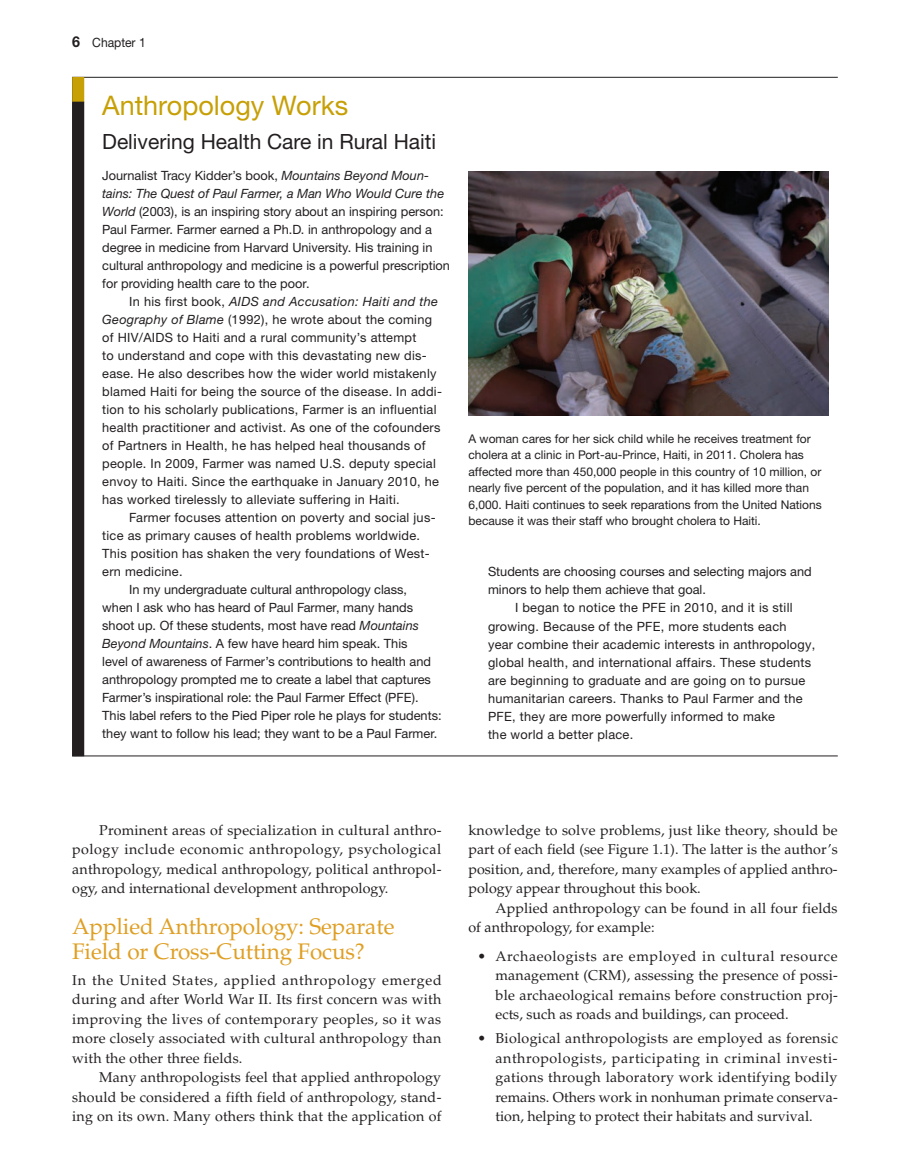
<style>
.page{position:relative;width:919px;height:1175px;background:#fff}
.page>*{position:absolute;margin:0;border:0;box-sizing:border-box;transform-origin:0 0}
.t1{font:27px "Helvetica Neue LTW1 G";color:#c7a006}
.t2{font:22.5px/25.5px "Palatino LT Pro";letter-spacing:-.005em;color:#df9f24}
.t3{font:21px "Helvetica Neue LTW1 G";color:#231f20}
.t4{font:14.25px/19.5px "Palatino LT Pro";color:#231f20;text-align:justify}
.t5{font:12.75px/18px "Helvetica Neue LTW1 G";letter-spacing:.02em;color:#231f20}
.t6{font:12.75px/18px "Helvetica Neue LTW1 G";color:#231f20}
.t7{font:12.75px "Helvetica Neue LTW1 G";color:#231f20;scale:.95 1}
.t8{font:12px/16.5px "Helvetica Neue LTW1 G";color:#231f20}
.s1{font-weight:700;font-size:15px}
.s2{font-style:italic}
</style>
<div class="page">
<div style="left:72px;top:77px;width:12px;height:25px;background:#c7a006"></div>
<div style="left:72px;top:102px;width:12px;height:654px;background:#231f20"></div>
<img style="left:468px;top:171px;width:360px;height:245px">
<p class="t7" style="left:72px;top:34px;width:79px"><span class="s1">6</span> Chapter 1</p>
<h1 class="t1" style="left:102px;top:88px;width:247px">Anthropology Works</h1>
<h3 class="t3" style="left:102px;top:128px;width:335px">Delivering Health Care in Rural Haiti</h3>
<p class="t6" style="left:102px;top:167px;width:349px">Journalist Tracy Kidder’s book, <span class="s2">Mountains Beyond Moun&shy;tains: The Quest of Paul Farmer, a Man Who Would Cure the World</span> (2003), is an inspiring story about an inspiring person:<br>Paul Farmer. Farmer earned a Ph.D. in anthropology and a degree in medicine from Harvard University. His training in cultural anthropology and medicine is a powerful prescription for providing health care to the poor.</p>
<p class="t5" style="left:102px;top:293px;width:341px;text-indent:27px">In his first book, <span class="s2">AIDS and Accusation: Haiti and the Geography of Blame</span> (1992), he wrote about the coming of HIV/AIDS to Haiti and a rural community’s attempt<br>to understand and cope with this devastating new dis&shy;ease. He also describes how the wider world mistakenly blamed Haiti for being the source of the disease. In addi&shy;tion to his scholarly publications, Farmer is an influential health practitioner and activist. As one of the cofounders of Partners in Health, he has helped heal thousands of people. In 2009, Farmer was named U.S. deputy special envoy to Haiti. Since the earthquake in January 2010, he has worked tirelessly to alleviate suffering in Haiti.</p>
<p class="t5" style="left:129px;top:509px;width:308px">Farmer focuses attention on poverty and social jus-</p>
<p class="t5" style="left:102px;top:527px;width:319px">tice as primary causes of health problems worldwide.</p>
<p class="t5" style="left:102px;top:545px;width:329px">This position has shaken the very foundations of West-</p>
<p class="t5" style="left:102px;top:563px;width:82px">ern medicine.</p>
<p class="t6" style="left:129px;top:581px;width:279px">In my undergraduate cultural anthropology class,</p>
<p class="t6" style="left:102px;top:599px;width:312px">when I ask who has heard of Paul Farmer, many hands</p>
<p class="t6" style="left:102px;top:617px;width:318px">shoot up. Of these students, most have read <span class="s2">Mountains</span></p>
<p class="t6" style="left:102px;top:635px;width:307px"><span class="s2">Beyond Mountains</span>. A few have heard him speak. This</p>
<p class="t6" style="left:102px;top:653px;width:330px">level of awareness of Farmer’s contributions to health and</p>
<p class="t6" style="left:102px;top:671px;width:330px">anthropology prompted me to create a label that captures</p>
<p class="t6" style="left:102px;top:689px;width:318px">Farmer’s inspirational role: the Paul Farmer Effect (PFE).</p>
<p class="t6" style="left:102px;top:707px;width:341px">This label refers to the Pied Piper role he plays for students:</p>
<p class="t6" style="left:102px;top:725px;width:337px">they want to follow his lead; they want to be a Paul Farmer.</p>
<p class="t8" style="left:468px;top:430px;width:355px">A woman cares for her sick child while he receives treatment for cholera at a clinic in Port-au-Prince, Haiti, in 2011. Cholera has affected more than 450,000 people in this country of 10 million, or nearly five percent of the population, and it has killed more than 6,000. Haiti continues to seek reparations from the United Nations because it was their staff who brought cholera to Haiti.</p>
<p class="t6" style="left:488px;top:563px;width:325px">Students are choosing courses and selecting majors and minors to help them achieve that goal.</p>
<p class="t5" style="left:488px;top:599px;width:329px;text-indent:27px">I began to notice the PFE in 2010, and it is still growing. Because of the PFE, more students each<br>year combine their academic interests in anthropology, global health, and international affairs. These students are beginning to graduate and are going on to pursue humanitarian careers. Thanks to Paul Farmer and the PFE, they are more powerfully informed to make<br>the world a better place.</p>
<p class="t4" style="left:72px;top:820px;width:371px;text-indent:27px">Prominent areas of specialization in cultural anthro&shy;pology include economic anthropology, psychological anthropology, medical anthropology, political anthropol&shy;ogy, and international development anthropology.</p>
<h2 class="t2" style="left:72px;top:914px;width:324px">Applied Anthropology: Separate<br>Field or Cross-Cutting Focus?</h2>
<p class="t4" style="left:72px;top:970px;width:371px">In the United States, applied anthropology emerged during and after World War II. Its first concern was with improving the lives of contemporary peoples, so it was more closely associated with cultural anthropology than with the other three fields.</p>
<p class="t4" style="left:72px;top:1068px;width:371px;text-indent:27px">Many anthropologists feel that applied anthropology should be considered a fifth field of anthropology, stand&shy;ing on its own. Many others think that the application of</p>
<p class="t4" style="left:468px;top:820px;width:371px">knowledge to solve problems, just like theory, should be part of each field (see Figure 1.1). The latter is the author’s position, and, therefore, many examples of applied anthro&shy;pology appear throughout this book.</p>
<p class="t4" style="left:468px;top:898px;width:370px;text-indent:27px">Applied anthropology can be found in all four fields of anthropology, for example:</p>
<p class="t4" style="left:495px;top:946px;width:344px;text-indent:-18px">• Archaeologists are employed in cultural resource management (CRM), assessing the presence of possi&shy;ble archaeological remains before construction proj&shy;ects, such as roads and buildings, can proceed.</p>
<p class="t4" style="left:495px;top:1029px;width:344px;text-indent:-18px">• Biological anthropologists are employed as forensic anthropologists, participating in criminal investi&shy;gations through laboratory work identifying bodily remains. Others work in nonhuman primate conserva&shy;tion, helping to protect their habitats and survival.</p>
</div>
